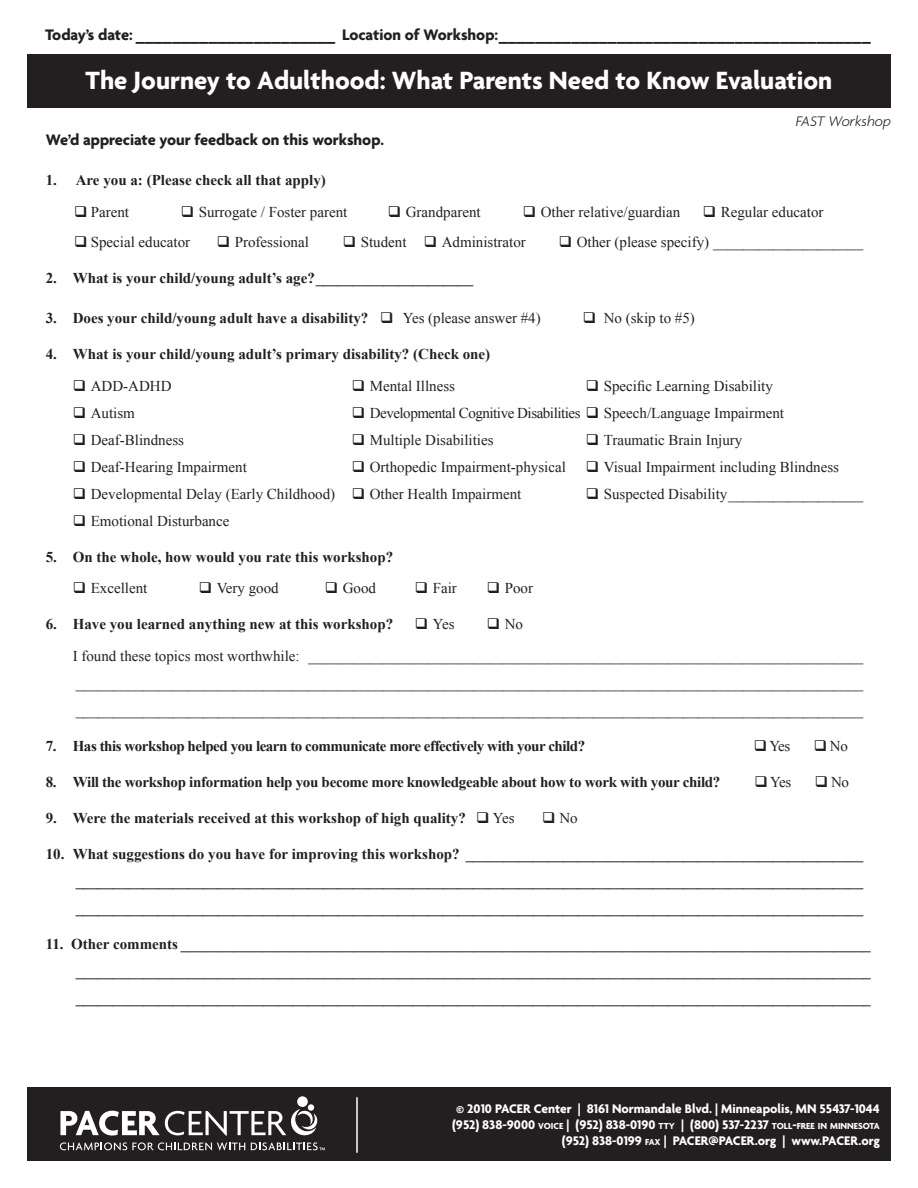
<style>
.page{position:relative;width:918px;height:1188px;background:#fff}
.page>*{position:absolute;margin:0;border:0;box-sizing:border-box;transform-origin:0 0}
.t1{font:700 27px "Agenda";color:#fff}
.t2{font:700 16.5px "Agenda";color:#231f20}
.t3{font:700 15px/27px "Times New Roman";color:#231f20;text-align:justify}
.t4{font:15px/31.5px "Times New Roman";color:#231f20}
.t5{font:700 15px "Times New Roman";letter-spacing:-.02em;color:#231f20}
.t6{font:700 15px "Times New Roman";letter-spacing:-.03em;color:#231f20}
.t7{font:15px "Times New Roman";letter-spacing:-.03em;color:#231f20}
.t8{font:italic 300 15px "Agenda";color:#231f20}
.t9{font:700 13.5px/16.2px "Agenda";color:#fff;text-align:right}
.s1{font-weight:400}
.s2{font-size:9.45px}
.s3{font-style:inherit}
</style>
<div class="page">
<div style="left:27px;top:1088px;width:864px;height:73px;background:#231f20"></div>
<div style="left:27px;top:54px;width:864px;height:54px;background:#231f20"></div>
<hr style="left:356px;top:1097px;width:2px;height:56px;background:#fff">
<svg style="left:60px;top:1142px;width:185px;height:8px"></svg>
<svg style="left:251px;top:1142px;width:74px;height:8px"></svg>
<div style="left:297px;top:1096px;width:11px;height:11px;background:#fff;border-radius:50%"></div>
<div style="left:308px;top:1104px;width:6px;height:7px;background:#fff;border-radius:50%"></div>
<svg style="left:60px;top:1109px;width:257px;height:27px"></svg>
<p class="t2" style="left:45px;top:24px;width:827px">Today’s date: ______________________ Location of Workshop:_________________________________________</p>
<h1 class="t1" style="left:86px;top:64px;width:748px">The Journey to Adulthood: What Parents Need to Know Evaluation</h1>
<p class="t8" style="left:796px;top:112px;width:97px">FAST Workshop</p>
<p class="t2" style="left:46px;top:130px;width:340px">We’d appreciate your feedback on this workshop.</p>
<p class="t3" style="left:46px;top:167px;width:282px">1. Are you a: (Please check all that apply)</p>
<p class="t4" style="left:74px;top:196px;width:56px">❑ Parent</p>
<p class="t4" style="left:181px;top:196px;width:168px">❑ Surrogate / Foster parent</p>
<p class="t4" style="left:388px;top:196px;width:94px">❑ Grandparent</p>
<p class="t4" style="left:523px;top:196px;width:159px">❑ Other relative/guardian</p>
<p class="t4" style="left:703px;top:196px;width:122px">❑ Regular educator</p>
<p class="t4" style="left:74px;top:226px;width:118px">❑ Special educator</p>
<p class="t4" style="left:217px;top:226px;width:94px">❑ Professional</p>
<p class="t4" style="left:343px;top:226px;width:185px">❑ Student ❑ Administrator</p>
<p class="t4" style="left:559px;top:226px;width:306px">❑ Other (please specify) ____________________</p>
<p class="t3" style="left:46px;top:264px;width:429px">2. What is your child/young adult’s age?_____________________</p>
<p class="t3" style="left:46px;top:305px;width:497px">3. Does your child/young adult have a disability? ❑ <span class="s1">Yes (please answer #4)</span></p>
<p class="t4" style="left:583px;top:302px;width:114px">❑ No (skip to #5)</p>
<p class="t3" style="left:46px;top:341px;width:446px">4. What is your child/young adult’s primary disability? (Check one)</p>
<p class="t4" style="left:73px;top:370px;width:100px">❑ ADD-ADHD</p>
<p class="t4" style="left:352px;top:370px;width:105px">❑ Mental Illness</p>
<p class="t4" style="left:586px;top:370px;width:189px">❑ Specific Learning Disability</p>
<p class="t4" style="left:73px;top:397px;width:64px">❑ Autism</p>
<p class="t7" style="left:352px;top:403px;width:434px">❑ Developmental Cognitive Disabilities ❑ Speech/Language Impairment</p>
<p class="t4" style="left:73px;top:424px;width:113px">❑ Deaf-Blindness</p>
<p class="t4" style="left:352px;top:424px;width:143px">❑ Multiple Disabilities</p>
<p class="t4" style="left:586px;top:424px;width:158px">❑ Traumatic Brain Injury</p>
<p class="t4" style="left:73px;top:451px;width:176px">❑ Deaf-Hearing Impairment</p>
<p class="t4" style="left:352px;top:451px;width:216px">❑ Orthopedic Impairment-physical</p>
<p class="t4" style="left:586px;top:451px;width:255px">❑ Visual Impairment including Blindness</p>
<p class="t4" style="left:73px;top:478px;width:450px">❑ Developmental Delay (Early Childhood) ❑ Other Health Impairment</p>
<p class="t4" style="left:586px;top:478px;width:279px">❑ Suspected Disability__________________</p>
<p class="t4" style="left:73px;top:505px;width:158px">❑ Emotional Disturbance</p>
<p class="t3" style="left:46px;top:543px;width:349px">5. On the whole, how would you rate this workshop?</p>
<p class="t4" style="left:73px;top:572px;width:76px">❑ Excellent</p>
<p class="t4" style="left:199px;top:572px;width:82px">❑ Very good</p>
<p class="t4" style="left:325px;top:572px;width:53px">❑ Good</p>
<p class="t4" style="left:415px;top:572px;width:44px">❑ Fair</p>
<p class="t4" style="left:487px;top:572px;width:48px">❑ Poor</p>
<p class="t3" style="left:46px;top:611px;width:349px">6. Have you learned anything new at this workshop?</p>
<p class="t4" style="left:415px;top:608px;width:41px">❑ Yes</p>
<p class="t4" style="left:73px;top:608px;width:792px;text-indent:414px">❑ No<br>I found these topics most worthwhile: __________________________________________________________________________</p>
<p class="t4" style="left:76px;top:669px;width:789px;line-height:27px">_________________________________________________________________________________________________________ _________________________________________________________________________________________________________</p>
<p class="t6" style="left:46px;top:736px;width:541px">7. Has this workshop helped you learn to communicate more effectively with your child?</p>
<p class="t4" style="left:754px;top:730px;width:38px">❑ Yes</p>
<p class="t4" style="left:814px;top:730px;width:36px">❑ No</p>
<p class="t5" style="left:46px;top:772px;width:676px">8. Will the workshop information help you become more knowledgeable about how to work with your child?</p>
<p class="t4" style="left:755px;top:766px;width:38px">❑ Yes</p>
<p class="t4" style="left:815px;top:766px;width:36px">❑No</p>
<p class="t3" style="left:46px;top:804px;width:470px">9. Were the materials received at this workshop of high quality? ❑ <span class="s1">Yes</span></p>
<p class="t4" style="left:542px;top:802px;width:37px">❑ No</p>
<p class="t3" style="left:76px;top:840px;width:789px;text-indent:-30px">10. What suggestions do you have for improving this workshop? _____________________________________________________ _________________________________________________________________________________________________________ _________________________________________________________________________________________________________</p>
<p class="t3" style="left:76px;top:930px;width:797px;text-indent:-30px">11. Other comments ____________________________________________________________________________________________ __________________________________________________________________________________________________________ __________________________________________________________________________________________________________</p>
<p class="t9" style="left:452px;top:1100px;width:429px">© 2010 PACER Center | 8161 Normandale Blvd. | Minneapolis, MN 55437-1044 (952) 838-9000 <span class="s2">VOICE</span> | (952) 838-0190 <span class="s2">TTY</span> | (800) 537-2237 <span class="s2">TOLL</span><span class="s3">-</span><span class="s2">FREE IN MINNESOTA </span>(952) 838-0199 <span class="s2">FAX</span> | PACER@PACER.org | www.PACER.org</p>
</div>
